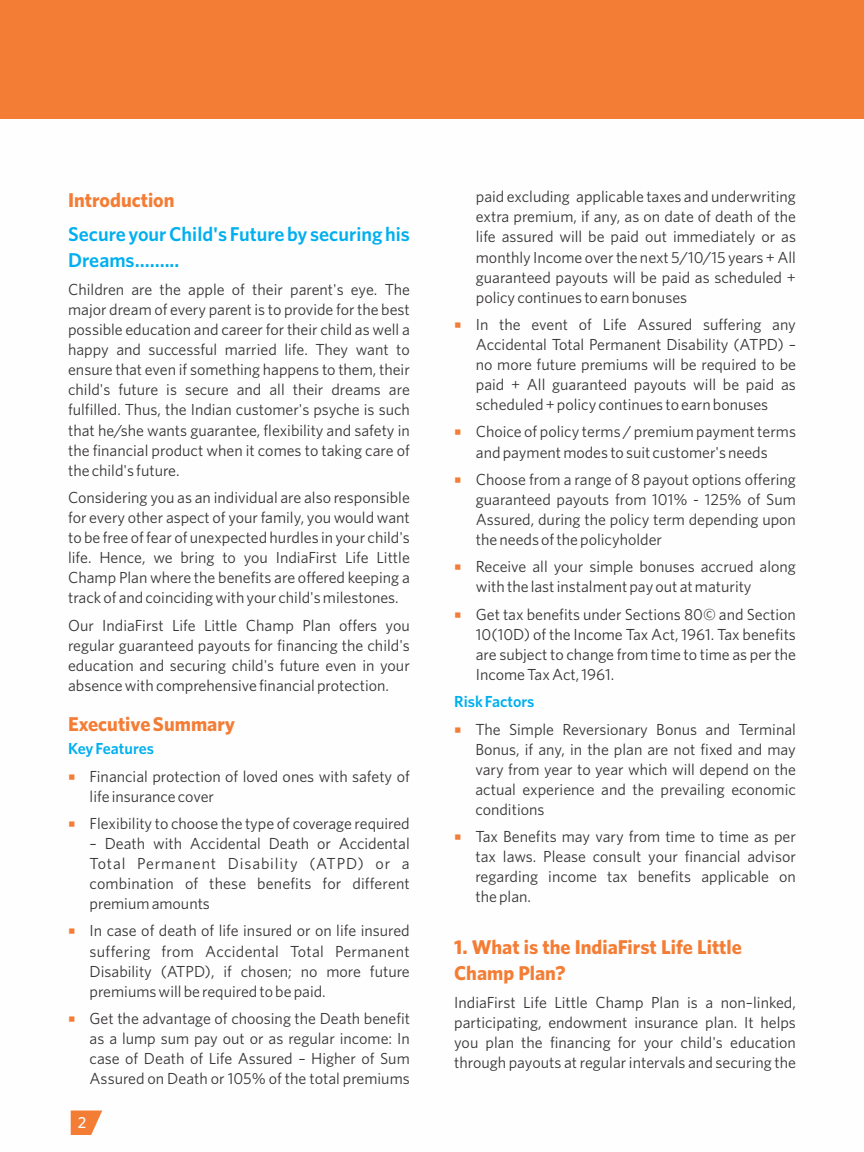
<style>
.page{position:relative;width:864px;height:1152px;background:#fff}
.page>*{position:absolute;margin:0;border:0;box-sizing:border-box;transform-origin:0 0}
.t1{font:700 20px/25.4px "Whitney";color:#f47d35}
.t2{font:600 20px/25.4px "Whitney";color:#00afef}
.t3{font:16px/20px "Whitney";color:#373435;text-align:justify}
.t4{font:600 16px "Whitney";color:#00afef}
.t5{font:500 16px "Whitney";color:#fefefe}
.s1{color:#f47d35}
</style>
<div class="page">
<div style="left:0;top:0;width:864px;height:119px;background:#f47d35"></div>
<svg style="left:71px;top:1111px;width:31px;height:24px"></svg>
<p class="t1" style="left:68px;top:189px;width:108px">Introduction</p>
<p class="t2" style="left:68px;top:223px;width:343px">Secure your Child's Future by securing his<br>Dreams……...</p>
<p class="t3" style="left:68px;top:281px;width:343px">Children are the apple of their parent's eye. The major dream of every parent is to provide for the best possible education and career for their child as well a happy and successful married life. They want to ensure that even if something happens to them, their child's future is secure and all their dreams are fulfilled. Thus, the Indian customer's psyche is such that he/she wants guarantee, flexibility and safety in the financial product when it comes to taking care of the child's future.</p>
<p class="t3" style="left:68px;top:489px;width:343px">Considering you as an individual are also responsible for every other aspect of your family, you would want to be free of fear of unexpected hurdles in your child's life. Hence, we bring to you IndiaFirst Life Little Champ Plan where the benefits are offered keeping a track of and coinciding with your child's milestones.</p>
<p class="t3" style="left:68px;top:616px;width:343px">Our IndiaFirst Life Little Champ Plan offers you regular guaranteed payouts for financing the child's education and securing child's future even in your absence with comprehensive financial protection.</p>
<p class="t1" style="left:68px;top:713px;width:169px">Executive Summary</p>
<p class="t4" style="left:68px;top:743px;width:87px">Key Features</p>
<p class="t3" style="left:90px;top:767px;width:322px;text-indent:-22px"><span class="s1">○</span> Financial protection of loved ones with safety of life insurance cover</p>
<p class="t3" style="left:68px;top:815px;width:343px"><span class="s1">○</span> Flexibility to choose the type of coverage required</p>
<p class="t3" style="left:90px;top:835px;width:322px">– Death with Accidental Death or Accidental Total Permanent Disability (ATPD) or a combination of these benefits for different premium amounts</p>
<p class="t3" style="left:90px;top:922px;width:322px;text-indent:-22px"><span class="s1">○</span> In case of death of life insured or on life insured suffering from Accidental Total Permanent Disability (ATPD), if chosen; no more future premiums will be required to be paid.</p>
<p class="t3" style="left:90px;top:1010px;width:322px;text-indent:-22px"><span class="s1">○</span> Get the advantage of choosing the Death benefit as a lump sum pay out or as regular income: In case of Death of Life Assured – Higher of Sum Assured on Death or 105% of the total premiums</p>
<p class="t5" style="left:78px;top:1117px;width:10px">2</p>
<p class="t3" style="left:476px;top:188px;width:322px">paid excluding applicable taxes and underwriting extra premium, if any, as on date of death of the life assured will be paid out immediately or as monthly Income over the next 5/10/15 years + All guaranteed payouts will be paid as scheduled + policy continues to earn bonuses</p>
<p class="t3" style="left:476px;top:316px;width:322px;text-indent:-22px"><span class="s1">○</span> In the event of Life Assured suffering any Accidental Total Permanent Disability (ATPD) – no more future premiums will be required to be paid + All guaranteed payouts will be paid as scheduled + policy continues to earn bonuses</p>
<p class="t3" style="left:454px;top:423px;width:343px;text-align:center"><span class="s1">○</span> Choice of policy terms / premium payment terms and payment modes to suit customer's needs</p>
<p class="t3" style="left:476px;top:471px;width:322px;text-indent:-22px"><span class="s1">○</span> Choose from a range of 8 payout options offering guaranteed payouts from 101% - 125% of Sum Assured, during the policy term depending upon the needs of the policyholder</p>
<p class="t3" style="left:476px;top:558px;width:322px;text-indent:-22px"><span class="s1">○</span> Receive all your simple bonuses accrued along with the last instalment pay out at maturity</p>
<p class="t3" style="left:476px;top:605px;width:322px;text-indent:-22px"><span class="s1">○</span> Get tax benefits under Sections 80© and Section 10(10D) of the Income Tax Act, 1961. Tax benefits are subject to change from time to time as per the Income Tax Act, 1961.</p>
<p class="t4" style="left:454px;top:696px;width:82px">Risk Factors</p>
<p class="t3" style="left:475px;top:721px;width:322px;text-indent:-21px"><span class="s1">○</span> The Simple Reversionary Bonus and Terminal Bonus, if any, in the plan are not fixed and may vary from year to year which will depend on the actual experience and the prevailing economic conditions</p>
<p class="t3" style="left:475px;top:828px;width:322px;text-indent:-21px"><span class="s1">○</span> Tax Benefits may vary from time to time as per tax laws. Please consult your financial advisor regarding income tax benefits applicable on the plan.</p>
<p class="t1" style="left:454px;top:936px;width:289px">1. What is the IndiaFirst Life Little<br>Champ Plan?</p>
<p class="t3" style="left:454px;top:994px;width:343px">IndiaFirst Life Little Champ Plan is a non–linked, participating, endowment insurance plan. It helps you plan the financing for your child's education through payouts at regular intervals and securing the</p>
</div>
